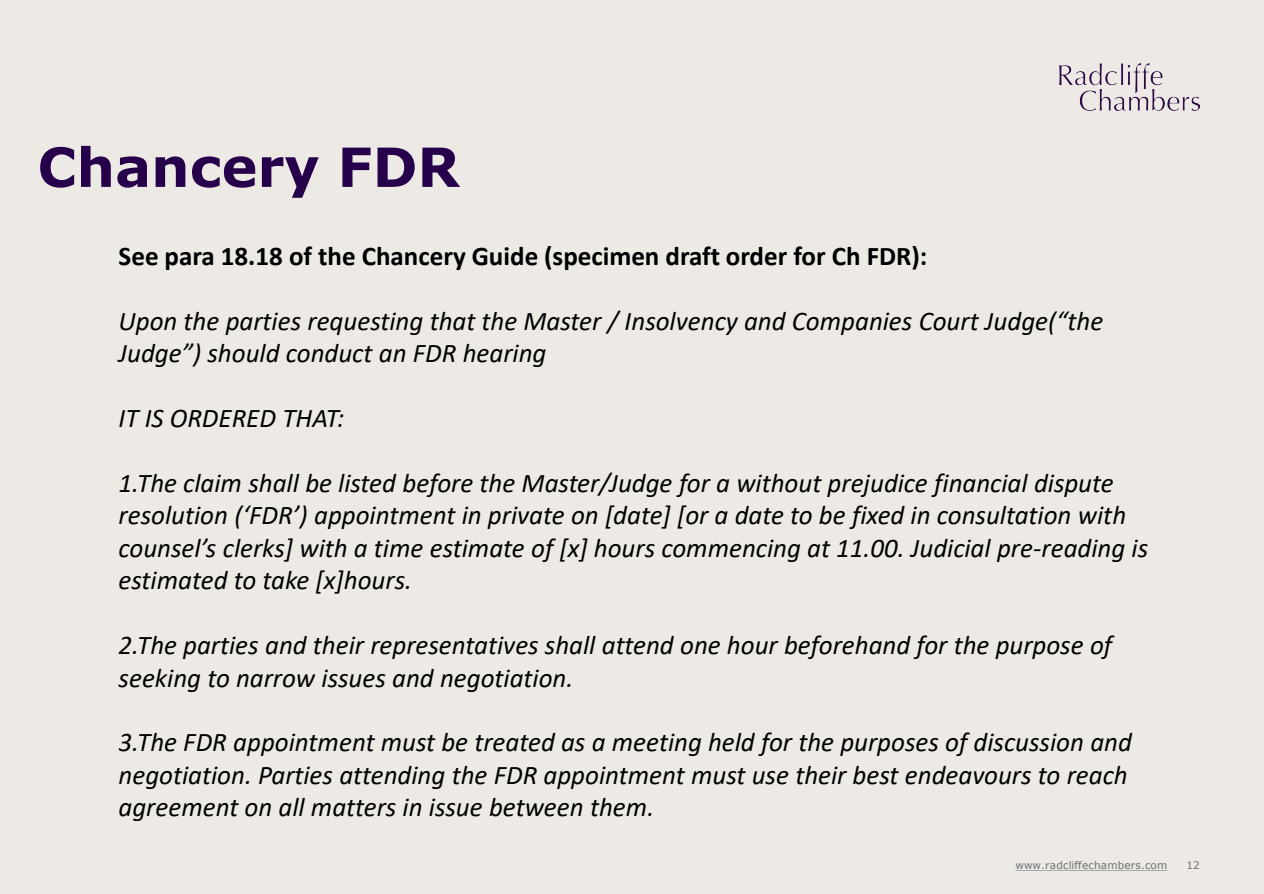
<style>
.page{position:relative;width:1264px;height:894px;background:#fff}
.page>*{position:absolute;margin:0;border:0;box-sizing:border-box;transform-origin:0 0}
.t1{font:700 54px "Verdana";color:#26004b}
.t2{font:italic 27px/32.4px "Calibri";color:#000}
.t3{font:700 27px "Calibri";color:#000}
.t4{font:10.5px "Verdana";letter-spacing:.015em;color:#6d6e71}
</style>
<div class="page">
<div style="left:0;top:0;width:1263px;height:893px;background:#edeae5"></div>
<img style="left:1059px;top:64px;width:140px;height:46px">
<svg style="left:1015px;top:870px;width:152px;height:1px"></svg>
<h2 class="t1" style="left:37px;top:129px;width:423px">Chancery FDR</h2>
<p class="t3" style="left:118px;top:237px;width:810px">See para 18.18 of the Chancery Guide (specimen draft order for Ch FDR):</p>
<p class="t2" style="left:118px;top:303px;width:986px">Upon the parties requesting that the Master / Insolvency and Companies Court Judge(“the<br>Judge”) should conduct an FDR hearing</p>
<p class="t2" style="left:118px;top:400px;width:227px">IT IS ORDERED THAT:</p>
<p class="t2" style="left:118px;top:465px;width:1030px">1.The claim shall be listed before the Master/Judge for a without prejudice financial dispute resolution (‘FDR’) appointment in private on [date] [or a date to be fixed in consultation with counsel’s clerks] with a time estimate of [x] hours commencing at 11.00. Judicial pre-reading is estimated to take [x]hours.</p>
<p class="t2" style="left:118px;top:627px;width:994px">2.The parties and their representatives shall attend one hour beforehand for the purpose of seeking to narrow issues and negotiation.</p>
<p class="t2" style="left:118px;top:724px;width:1014px">3.The FDR appointment must be treated as a meeting held for the purposes of discussion and negotiation. Parties attending the FDR appointment must use their best endeavours to reach agreement on all matters in issue between them.</p>
<p class="t4" style="left:1015px;top:858px;width:153px">www.radcliffechambers.com</p>
<p class="t4" style="left:1186px;top:858px;width:15px">12</p>
</div>
